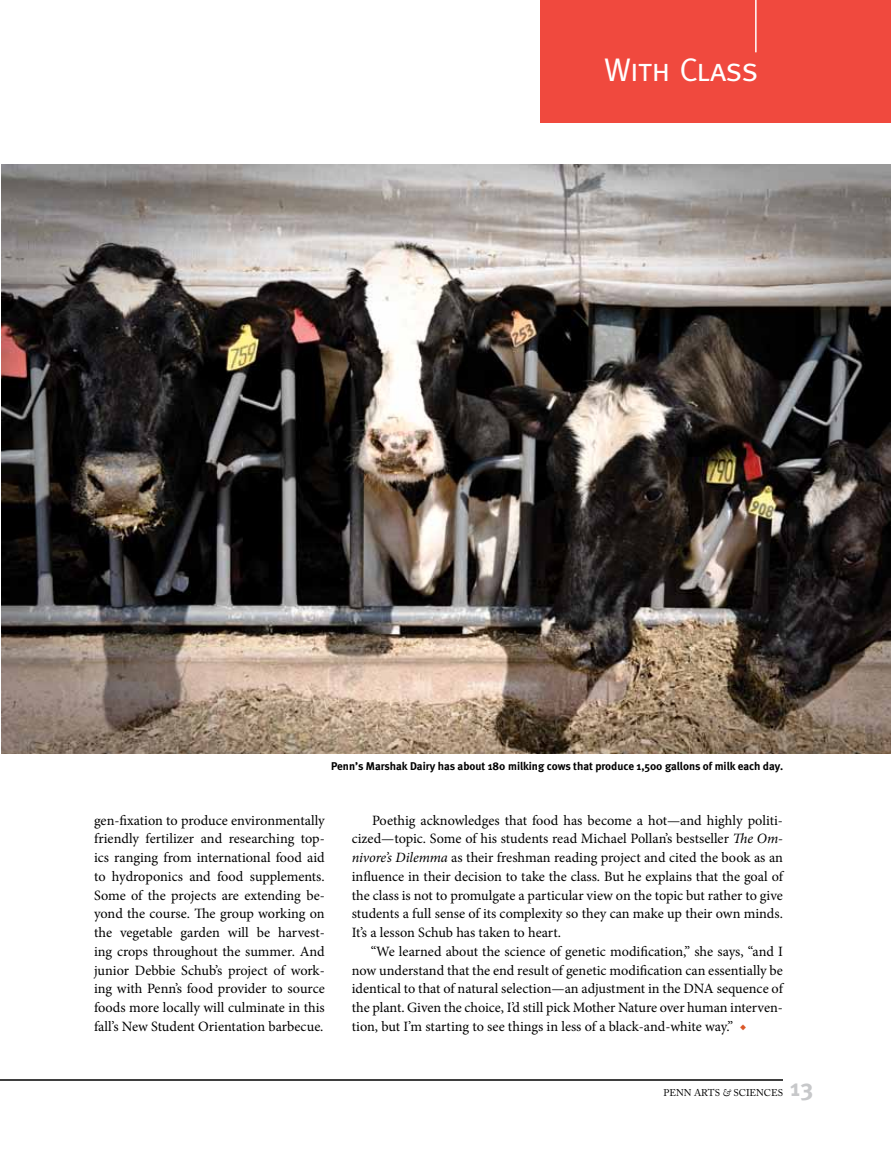
<style>
.page{position:relative;width:891px;height:1161px;background:#fff}
.page>*{position:absolute;margin:0;border:0;box-sizing:border-box;transform-origin:0 0}
.t1{font:32.7px "Meta Caps";letter-spacing:-.025em;color:#fff}
.t2{font:700 24px "Meta";color:#c7c8ca}
.t3{font:14.25px/18.8px "Minion Pro";color:#000;text-align:justify}
.t4{font:700 11.25px "Meta";color:#000}
.t5{font:9.75px "Adobe Caslon";color:#000}
.s1{font-style:italic}
.s2{color:#da5829}
</style>
<div class="page">
<hr style="left:0;top:1079px;width:783px;height:2px;background:#000">
<div style="left:541px;top:0;width:350px;height:123px;background:#f0493e"></div>
<img style="left:1px;top:165px;width:890px;height:588px">
<hr style="left:755px;top:0;width:2px;height:52px;background:#fff">
<p class="t1" style="left:604px;top:51px;width:156px">With Class</p>
<p class="t4" style="left:331px;top:759px;width:454px">Penn’s Marshak Dairy has about 180 milking cows that produce 1,500 gallons of milk each day.</p>
<p class="t3" style="left:94px;top:811px;width:232px">gen-fixation to produce environmentally friendly fertilizer and researching top&shy;ics ranging from international food aid to hydroponics and food supplements.<br>Some of the projects are extending be&shy;yond the course. The group working on the vegetable garden will be harvest&shy;ing crops throughout the summer. And junior Debbie Schub’s project of work&shy;ing with Penn’s food provider to source foods more locally will culminate in this fall’s New Student Orientation barbecue.</p>
<p class="t3" style="left:372px;top:811px;width:412px">Poethig acknowledges that food has become a hot—and highly politi-</p>
<p class="t3" style="left:352px;top:829px;width:433px">cized—topic. Some of his students read Michael Pollan’s bestseller <span class="s1">The Om-</span></p>
<p class="t3" style="left:352px;top:848px;width:433px"><span class="s1">nivore’s Dilemma</span> as their freshman reading project and cited the book as an</p>
<p class="t3" style="left:352px;top:867px;width:433px">influence in their decision to take the class. But he explains that the goal of</p>
<p class="t3" style="left:352px;top:886px;width:433px">the class is not to promulgate a particular view on the topic but rather to give</p>
<p class="t3" style="left:352px;top:904px;width:433px">students a full sense of its complexity so they can make up their own minds.</p>
<p class="t3" style="left:352px;top:923px;width:211px">It’s a lesson Schub has taken to heart.</p>
<p class="t3" style="left:371px;top:942px;width:414px">“We learned about the science of genetic modification,” she says, “and I</p>
<p class="t3" style="left:352px;top:961px;width:433px">now understand that the end result of genetic modification can essentially be</p>
<p class="t3" style="left:352px;top:979px;width:433px">identical to that of natural selection—an adjustment in the DNA sequence of</p>
<p class="t3" style="left:352px;top:998px;width:433px">the plant. Given the choice, I’d still pick Mother Nature over human interven-</p>
<p class="t3" style="left:352px;top:1017px;width:396px">tion, but I’m starting to see things in less of a black-and-white way.” <span class="s2">◆</span></p>
<p class="t5" style="left:664px;top:1087px;width:121px">PENN ARTS <span class="s1">&amp;</span> SCIENCES</p>
<p class="t2" style="left:790px;top:1074px;width:25px">13</p>
</div>
